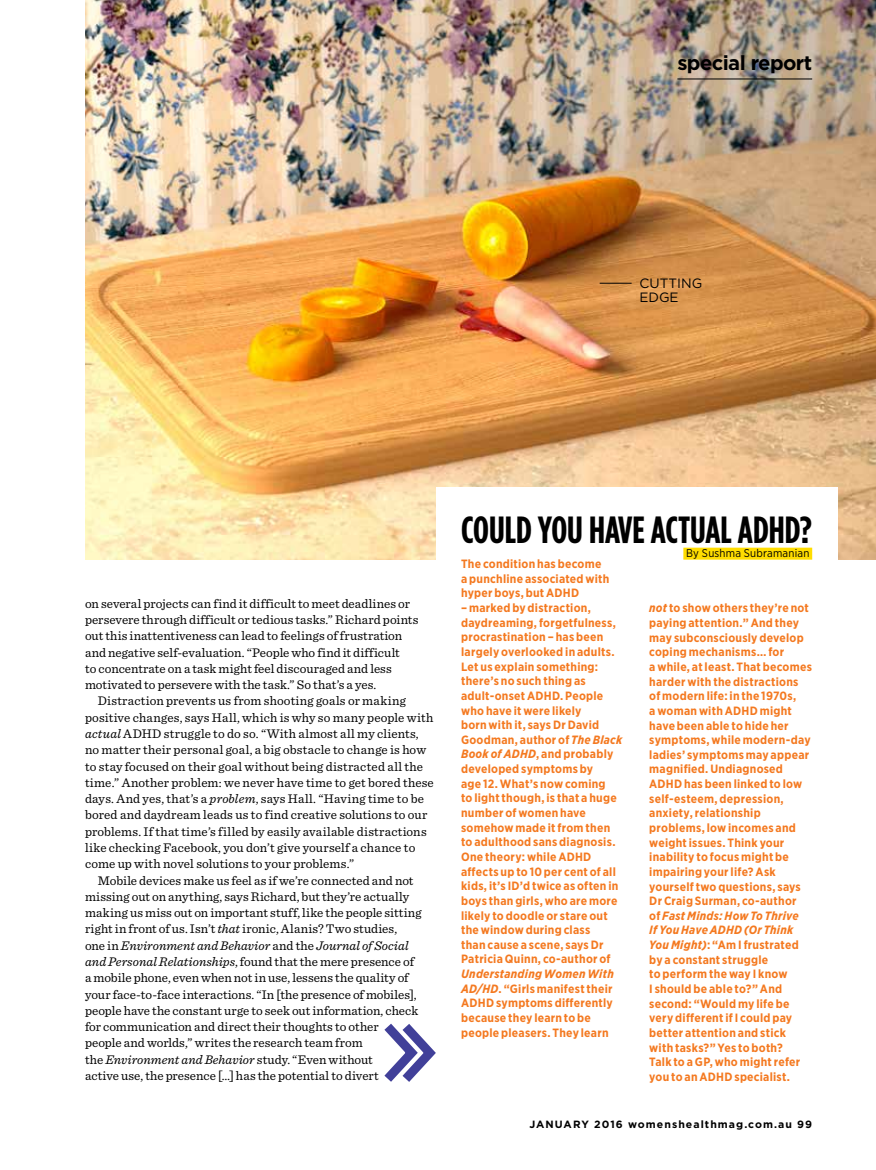
<style>
.page{position:relative;width:876px;height:1170px;background:#fff}
.page>*{position:absolute;margin:0;border:0;box-sizing:border-box;transform-origin:0 0}
.t1{font:700 37.8px "Gotham Condensed";color:#000}
.t2{font:700 20.25px "Gotham";letter-spacing:-.03em;color:#000}
.t3{font:13.5px/13.5px "Gotham";color:#000}
.t4{font:13.2px/16.2px "Sentinel";letter-spacing:.005em;color:#000}
.t5{font:italic 13.2px "Sentinel";letter-spacing:.005em;color:#000}
.t6{font:700 12px/14.7px "Gotham Narrow";letter-spacing:.02em;color:#f47920}
.t7{font:11.25px "Gotham Narrow";letter-spacing:.015em;color:#000}
.t8{font:700 10.5px "Gotham";letter-spacing:.1em;color:#000}
.s1{font-style:italic}
.s2{font-style:normal}
</style>
<div class="page">
<img style="left:85px;top:0;width:791px;height:559px">
<div style="left:436px;top:486px;width:402px;height:360px;background:#fff"></div>
<hr style="left:600px;top:283px;width:32px;height:1px;background:#000">
<div style="left:683px;top:547px;width:129px;height:12px;background:#fd0"></div>
<svg style="left:384px;top:1023px;width:52px;height:59px"></svg>
<hr style="left:677px;top:79px;width:135px;height:1px;background:#000">
<h2 class="t2" style="left:677px;top:49px;width:136px">special report</h2>
<p class="t3" style="left:639px;top:276px;width:64px">CUTTING<br>EDGE</p>
<p class="t4" style="left:85px;top:594px;width:335px">on several projects can find it difficult to meet deadlines or persevere through difficult or tedious tasks.” Richard points out this inattentiveness can lead to feelings of frustration and negative self-evaluation. “People who find it difficult<br>to concentrate on a task might feel discouraged and less motivated to persevere with the task.” So that’s a yes.</p>
<p class="t4" style="left:98px;top:692px;width:310px">Distraction prevents us from shooting goals or making</p>
<p class="t4" style="left:85px;top:708px;width:350px">positive changes, says Hall, which is why so many people with</p>
<p class="t4" style="left:85px;top:724px;width:335px"><span class="s1">actual</span> ADHD struggle to do so. “With almost all my clients,</p>
<p class="t4" style="left:85px;top:740px;width:343px">no matter their personal goal, a big obstacle to change is how</p>
<p class="t4" style="left:85px;top:757px;width:340px">to stay focused on their goal without being distracted all the</p>
<p class="t4" style="left:85px;top:773px;width:350px">time.” Another problem: we never have time to get bored these</p>
<p class="t4" style="left:85px;top:789px;width:341px">days. And yes, that’s a <span class="s1">problem</span>, says Hall. “Having time to be</p>
<p class="t4" style="left:85px;top:806px;width:344px">bored and daydream leads us to find creative solutions to our</p>
<p class="t4" style="left:85px;top:822px;width:343px">problems. If that time’s filled by easily available distractions</p>
<p class="t4" style="left:85px;top:838px;width:332px">like checking Facebook, you don’t give yourself a chance to</p>
<p class="t4" style="left:85px;top:854px;width:271px">come up with novel solutions to your problems.”</p>
<p class="t4" style="left:98px;top:871px;width:317px">Mobile devices make us feel as if we’re connected and not</p>
<p class="t4" style="left:85px;top:887px;width:326px">missing out on anything, says Richard, but they’re actually</p>
<p class="t4" style="left:85px;top:903px;width:338px">making us miss out on important stuff, like the people sitting</p>
<p class="t4" style="left:85px;top:920px;width:314px">right in front of us. Isn’t <span class="s1">that</span> ironic, Alanis? Two studies,</p>
<p class="t5" style="left:85px;top:935px;width:325px"><span class="s2">one in</span> Environment and Behavior <span class="s2">and the</span> Journal of Social</p>
<p class="t4" style="left:85px;top:952px;width:331px"><span class="s1">and Personal Relationships</span>, found that the mere presence of</p>
<p class="t4" style="left:85px;top:968px;width:325px">a mobile phone, even when not in use, lessens the quality of</p>
<p class="t4" style="left:85px;top:985px;width:333px">your face-to-face interactions. “In [the presence of mobiles],</p>
<p class="t4" style="left:85px;top:1001px;width:335px">people have the constant urge to seek out information, check</p>
<p class="t4" style="left:85px;top:1017px;width:295px">for communication and direct their thoughts to other</p>
<p class="t4" style="left:85px;top:1033px;width:279px">people and worlds,” writes the research team from</p>
<p class="t5" style="left:85px;top:1049px;width:289px"><span class="s2">the</span> Environment and Behavior <span class="s2">study. “Even without</span></p>
<p class="t4" style="left:85px;top:1066px;width:295px">active use, the presence […] has the potential to divert</p>
<h1 class="t1" style="left:461px;top:507px;width:352px">COULD YOU HAVE ACTUAL ADHD?</h1>
<p class="t6" style="left:461px;top:556px;width:150px">The condition has become a punchline associated with hyper boys, but ADHD</p>
<p class="t6" style="left:461px;top:600px;width:163px">– marked by distraction, daydreaming, forgetfulness, procrastination – has been largely overlooked in adults.<br>Let us explain something: there’s no such thing as adult-onset ADHD. People who have it were likely<br>born with it, says Dr David<br>Goodman, author of <span class="s1">The Black<br>Book of ADHD</span>, and probably developed symptoms by<br>age 12. What’s now coming<br>to light though, is that a huge number of women have somehow made it from then to adulthood sans diagnosis.<br>One theory: while ADHD affects up to 10 per cent of all kids, it’s ID’d twice as often in boys than girls, who are more likely to doodle or stare out the window during class<br>than cause a scene, says Dr<br>Patricia Quinn, co-author of</p>
<p class="t6" style="left:461px;top:966px;width:154px"><span class="s1">Understanding Women With<br>AD/HD</span>. “Girls manifest their<br>ADHD symptoms differently because they learn to be people pleasers. They learn</p>
<p class="t7" style="left:686px;top:546px;width:125px">By Sushma Subramanian</p>
<p class="t6" style="left:649px;top:600px;width:164px"><span class="s1">not</span> to show others they’re not paying attention.” And they may subconsciously develop coping mechanisms… for<br>a while, at least. That becomes harder with the distractions of modern life: in the 1970s,<br>a woman with ADHD might have been able to hide her symptoms, while modern-day ladies’ symptoms may appear magnified. Undiagnosed<br>ADHD has been linked to low self-esteem, depression, anxiety, relationship problems, low incomes and weight issues. Think your inability to focus might be impairing your life? Ask yourself two questions, says<br>Dr Craig Surman, co-author<br>of <span class="s1">Fast Minds: How To Thrive<br>If You Have ADHD (Or Think<br>You Might)</span>: “Am I frustrated by a constant struggle<br>to perform the way I know<br>I should be able to?” And second: “Would my life be very different if I could pay better attention and stick with tasks?” Yes to both?<br>Talk to a GP, who might refer you to an ADHD specialist.</p>
<p class="t8" style="left:529px;top:1117px;width:284px">JANUARY 2016 womenshealthmag.com.au 99</p>
</div>
